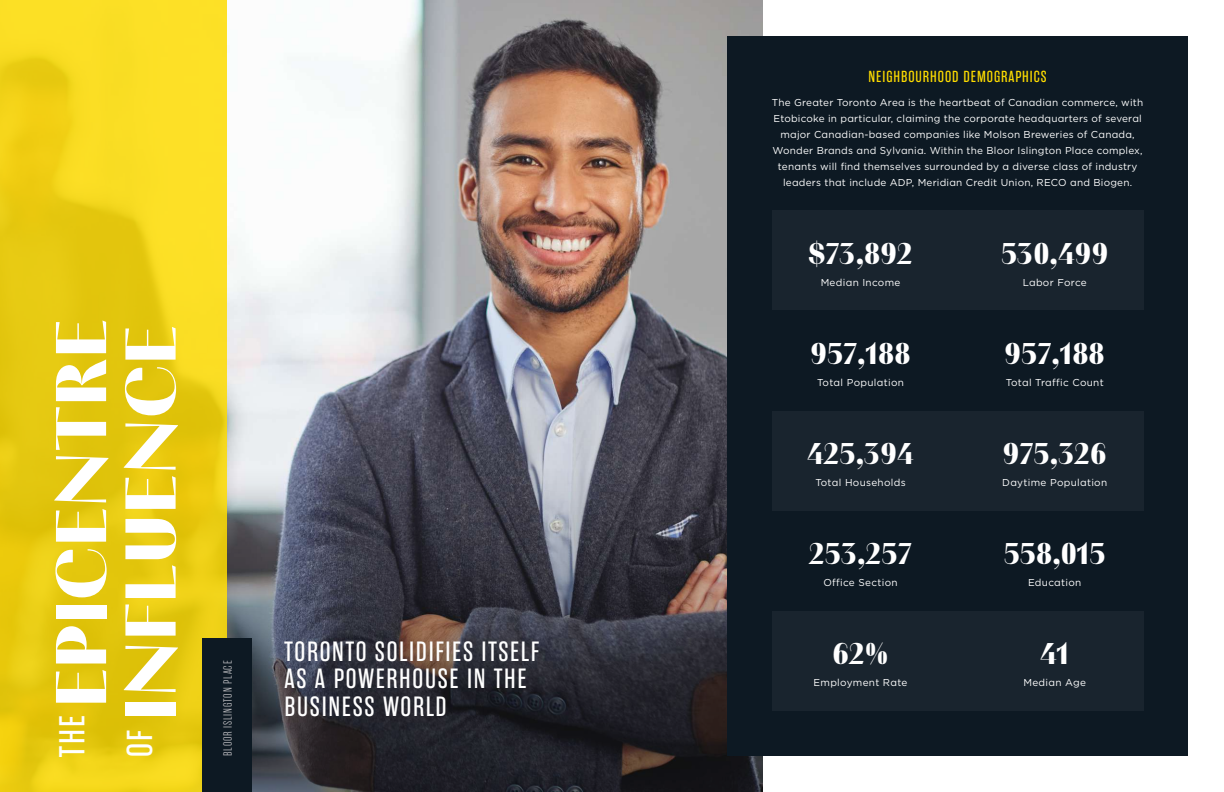
<style>
.page{position:relative;width:1224px;height:792px;background:#fff}
.page>*{position:absolute;margin:0;border:0;box-sizing:border-box;transform-origin:0 0}
.t1{font:900 71.8px/69.5px "PF Marlet Display";letter-spacing:.02em;color:#fff}
.t2{font:36px/67.6px "Rama Gothic E";color:#fff}
.t3{font:900 30px "PF Marlet Display";letter-spacing:.02em;color:#fff}
.t4{font:27.8px/27.8px "Rama Gothic E";letter-spacing:.06em;color:#fff}
.t5{font:16px "Rama Gothic E";letter-spacing:.06em;color:#fedc00}
.t6{font:300 12px "Rama Gothic E";letter-spacing:.07em;color:#b9b9bd}
.t7{font:10px/16px "Gotham";letter-spacing:.02em;color:#fff;text-align:center}
</style>
<div class="page">
<img style="left:391px;top:0;width:371px;height:116px">
<img style="left:227px;top:116px;width:535px;height:676px">
<div style="left:727px;top:36px;width:461px;height:720px;background:#0d1923"></div>
<div style="left:772px;top:210px;width:371px;height:100px;background:#19242e"></div>
<div style="left:772px;top:411px;width:371px;height:99px;background:#19242e"></div>
<div style="left:772px;top:611px;width:371px;height:99px;background:#19242e"></div>
<svg style="left:0;top:0;width:227px;height:792px;background:#ebce15"></svg>
<div style="left:203px;top:638px;width:49px;height:154px;background:#0d1923"></div>
<h1 class="t1" style="left:49px;top:720px;width:402px;rotate:-90deg">EPICENTRE<br>INFLUENCE</h1>
<h2 class="t2" style="left:39px;top:757px;width:43px;rotate:-90deg">THE<br>OF</h2>
<p class="t6" style="left:221px;top:756px;width:97px;rotate:-90deg">BLOOR ISLINGTON PLACE</p>
<h3 class="t4" style="left:285px;top:638px;width:256px">TORONTO SOLIDIFIES ITSELF<br>AS A POWERHOUSE IN THE<br>BUSINESS WORLD</h3>
<h3 class="t5" style="left:869px;top:68px;width:180px">NEIGHBOURHOOD DEMOGRAPHICS</h3>
<p class="t7" style="left:772px;top:95px;width:373px">The Greater Toronto Area is the heartbeat of Canadian commerce, with Etobicoke in particular, claiming the corporate headquarters of several major Canadian-based companies like Molson Breweries of Canada, Wonder Brands and Sylvania. Within the Bloor Islington Place complex, tenants will find themselves surrounded by a diverse class of industry leaders that include ADP, Meridian Credit Union, RECO and Biogen.</p>
<h3 class="t3" style="left:808px;top:234px;width:106px">$73,892</h3>
<p class="t7" style="left:821px;top:274px;width:81px">Median Income</p>
<h3 class="t3" style="left:811px;top:334px;width:101px">957,188</h3>
<p class="t7" style="left:817px;top:374px;width:88px">Total Population</p>
<h3 class="t3" style="left:807px;top:434px;width:108px">425,394</h3>
<p class="t7" style="left:815px;top:474px;width:92px">Total Households</p>
<h3 class="t3" style="left:810px;top:534px;width:104px">253,257</h3>
<p class="t7" style="left:823px;top:574px;width:76px">Office Section</p>
<h3 class="t3" style="left:833px;top:634px;width:57px">62%</h3>
<p class="t7" style="left:814px;top:674px;width:95px">Employment Rate</p>
<h3 class="t3" style="left:1001px;top:234px;width:108px">530,499</h3>
<p class="t7" style="left:1023px;top:274px;width:66px">Labor Force</p>
<h3 class="t3" style="left:1005px;top:334px;width:101px">957,188</h3>
<p class="t7" style="left:1006px;top:374px;width:100px">Total Traffic Count</p>
<h3 class="t3" style="left:1003px;top:434px;width:105px">975,326</h3>
<p class="t7" style="left:1002px;top:474px;width:106px">Daytime Population</p>
<h3 class="t3" style="left:1004px;top:534px;width:103px">558,015</h3>
<p class="t7" style="left:1028px;top:574px;width:55px">Education</p>
<h3 class="t3" style="left:1041px;top:634px;width:30px">41</h3>
<p class="t7" style="left:1023px;top:674px;width:64px">Median Age</p>
</div>
